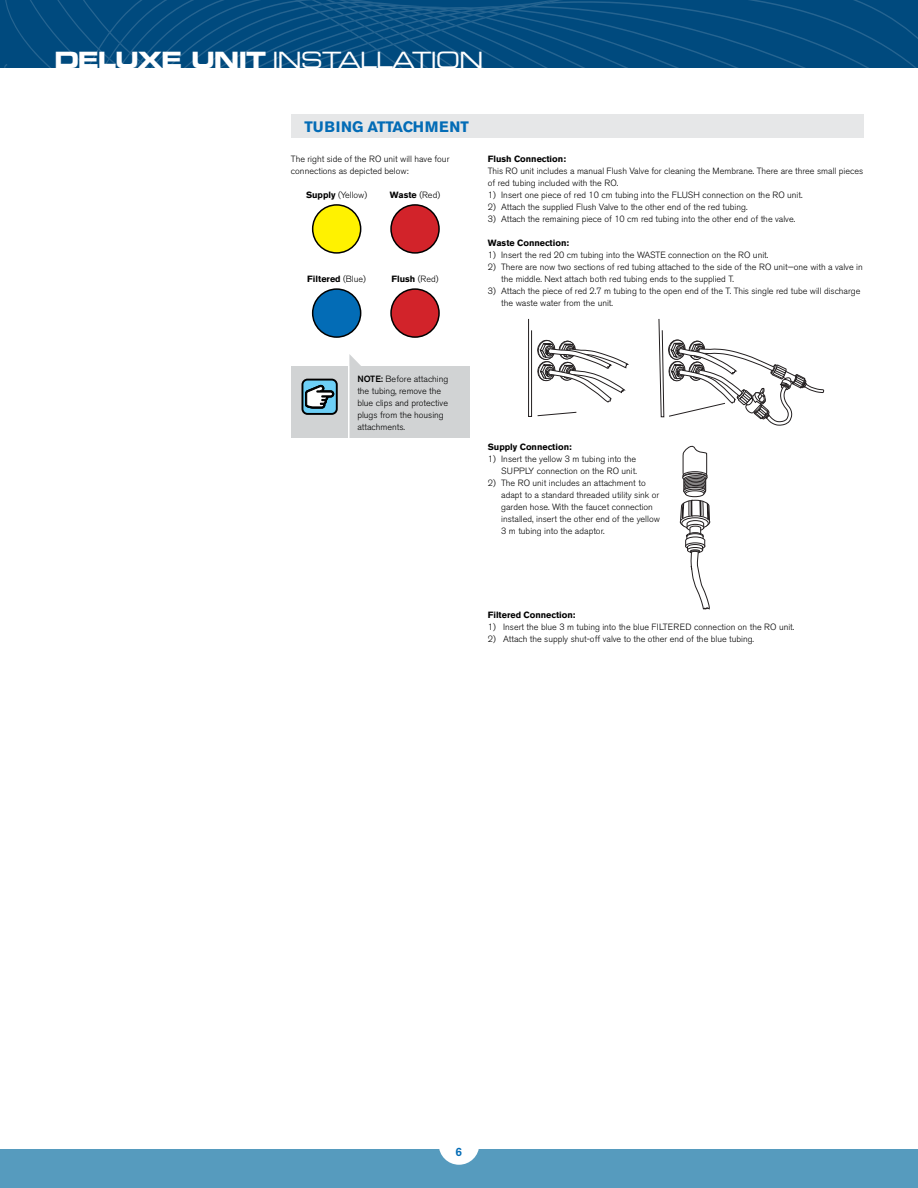
<style>
.page{position:relative;width:918px;height:1188px;background:#fff}
.page>*{position:absolute;margin:0;border:0;box-sizing:border-box;transform-origin:0 0}
.t1{font:22.5px "Eurostile Extended Two";letter-spacing:-.05em;color:#fff}
.t2{font:700 15px "Akzidenz Grotesk BE";letter-spacing:.01em;color:#036cb6}
.t3{font:500 12px "Akzidenz Grotesk BE";color:#036cb6}
.t4{font:300 9px/12px "Akzidenz Grotesk BE";color:#000}
.t5{font:700 9px "Akzidenz Grotesk BE";color:#000}
.s1{font-family:"Eurostile Bold Extended Two"}
.s2{font-weight:700}
.s3{font-weight:300}
.s4{font-weight:500}
</style>
<div class="page">
<div style="left:0;top:1150px;width:918px;height:38px;background:#569bbe"></div>
<div style="left:4px;top:0;width:59px;height:68px;background:#004a7e"></div>
<svg style="left:63px;top:0;width:855px;height:68px;background:#044d80"></svg>
<div style="left:439px;top:1124px;width:40px;height:41px;background:#fff;border-radius:50%"></div>
<div style="left:291px;top:114px;width:572px;height:24px;background:#e6e7e8"></div>
<div style="left:391px;top:205px;width:48px;height:48px;background:#d2232a;border-radius:50%"></div>
<div style="left:390px;top:204px;width:50px;height:50px;border:2px solid #000;border-radius:50%"></div>
<div style="left:391px;top:289px;width:48px;height:48px;background:#d2232a;border-radius:50%"></div>
<div style="left:390px;top:288px;width:50px;height:50px;border:2px solid #000;border-radius:50%"></div>
<div style="left:313px;top:205px;width:48px;height:48px;background:#fff200;border-radius:50%"></div>
<div style="left:312px;top:204px;width:49px;height:50px;border:2px solid #000;border-radius:50%"></div>
<div style="left:313px;top:289px;width:48px;height:48px;background:#036cb6;border-radius:50%"></div>
<div style="left:312px;top:288px;width:49px;height:50px;border:2px solid #000;border-radius:50%"></div>
<svg style="left:349px;top:354px;width:12px;height:12px"></svg>
<div style="left:291px;top:366px;width:179px;height:72px;background:#d1d3d4"></div>
<hr style="left:348px;top:366px;width:2px;height:72px;background:#fff">
<div style="left:302px;top:380px;width:35px;height:34px;background:#6dcff6;border-radius:5px"></div>
<div style="left:302px;top:379px;width:36px;height:36px;border:2px solid #000;border-radius:5px"></div>
<svg style="left:305px;top:385px;width:29px;height:24px"></svg>
<svg style="left:683px;top:445px;width:24px;height:30px"></svg>
<div style="left:683px;top:472px;width:24px;height:8px;border:1px solid #231f20;border-radius:50%"></div>
<svg style="left:680px;top:487px;width:30px;height:122px"></svg>
<div style="left:683px;top:473px;width:24px;height:8px;border:1px solid #231f20;border-radius:50%"></div>
<div style="left:683px;top:474px;width:24px;height:8px;border:1px solid #231f20;border-radius:50%"></div>
<div style="left:684px;top:475px;width:22px;height:8px;border:1px solid #231f20;border-radius:50%"></div>
<div style="left:684px;top:477px;width:22px;height:7px;border:1px solid #231f20;border-radius:50%"></div>
<div style="left:684px;top:478px;width:22px;height:8px;border:1px solid #231f20;border-radius:50%"></div>
<div style="left:684px;top:480px;width:22px;height:7px;border:1px solid #231f20;border-radius:50%"></div>
<div style="left:684px;top:481px;width:22px;height:8px;border:1px solid #231f20;border-radius:50%"></div>
<div style="left:684px;top:482px;width:22px;height:8px;border:1px solid #231f20;border-radius:50%"></div>
<div style="left:684px;top:484px;width:22px;height:7px;border:1px solid #231f20;border-radius:50%"></div>
<div style="left:684px;top:485px;width:22px;height:8px;border:1px solid #231f20;border-radius:50%"></div>
<div style="left:684px;top:487px;width:22px;height:7px;border:1px solid #231f20;border-radius:50%"></div>
<div style="left:684px;top:487px;width:22px;height:8px;border:1px solid #231f20;border-radius:50%"></div>
<div style="left:684px;top:489px;width:21px;height:7px;border:1px solid #231f20;border-radius:50%"></div>
<div style="left:685px;top:491px;width:19px;height:6px;background:#fff;border-radius:50%"></div>
<div style="left:685px;top:491px;width:19px;height:6px;border:1px solid #231f20;border-radius:50%"></div>
<svg style="left:528px;top:319px;width:100px;height:98px"></svg>
<svg style="left:659px;top:319px;width:165px;height:106px"></svg>
<h1 class="t1" style="left:54px;top:44px;width:431px"><span class="s1">DELUXE UNIT</span> INSTALLATION</h1>
<h2 class="t2" style="left:304px;top:118px;width:166px">tub ing attachment</h2>
<p class="t4" style="left:291px;top:153px;width:160px">The right side of the RO unit will have four connections as depicted below:</p>
<p class="t4" style="left:306px;top:189px;width:63px"><span class="s2">Supply</span> (Yellow)</p>
<p class="t5" style="left:390px;top:190px;width:52px">Waste <span class="s3">(Red)</span></p>
<p class="t5" style="left:307px;top:274px;width:60px">Filtered <span class="s3">(Blue)</span></p>
<p class="t5" style="left:392px;top:274px;width:49px">Flush <span class="s3">(Red)</span></p>
<p class="t5" style="left:488px;top:154px;width:80px">Flush Connection:</p>
<p class="t4" style="left:488px;top:165px;width:377px">This RO unit includes a manual Flush Valve for cleaning the Membrane. There are three small pieces of red tubing included with the RO.</p>
<p class="t4" style="left:488px;top:189px;width:316px">1) Insert one piece of red 10 cm tubing into the FLUSH connection on the RO unit.</p>
<p class="t4" style="left:488px;top:201px;width:261px">2) Attach the supplied Flush Valve to the other end of the red tubing.</p>
<p class="t4" style="left:488px;top:213px;width:309px">3) Attach the remaining piece of 10 cm red tubing into the other end of the valve.</p>
<p class="t5" style="left:488px;top:238px;width:83px">Waste Connection:</p>
<p class="t4" style="left:488px;top:249px;width:282px">1) Insert the red 20 cm tubing into the WASTE connection on the RO unit.</p>
<p class="t4" style="left:501px;top:261px;width:363px;text-indent:-14px">2) There are now two sections of red tubing attached to the side of the RO unit—one with a valve in the middle. Next attach both red tubing ends to the supplied T.</p>
<p class="t4" style="left:501px;top:285px;width:361px;text-indent:-14px">3) Attach the piece of red 2.7 m tubing to the open end of the T. This single red tube will discharge the waste water from the unit.</p>
<p class="t4" style="left:357px;top:373px;width:92px"><span class="s4">NOTE:</span> Before attaching the tubing, remove the blue clips and protective plugs from the housing attachments.</p>
<p class="t5" style="left:488px;top:442px;width:86px">Supply Connection:</p>
<p class="t4" style="left:488px;top:453px;width:151px;text-align:right">1) Insert the yellow 3 m tubing into the<br>SUPPLY connection on the RO unit.</p>
<p class="t4" style="left:501px;top:477px;width:160px;text-indent:-14px">2) The RO unit includes an attachment to adapt to a standard threaded utility sink or garden hose. With the faucet connection installed, insert the other end of the yellow 3 m tubing into the adaptor.</p>
<p class="t5" style="left:488px;top:610px;width:89px">Filtered Connection:</p>
<p class="t4" style="left:488px;top:621px;width:308px">1) Insert the blue 3 m tubing into the blue FILTERED connection on the RO unit.</p>
<p class="t4" style="left:488px;top:633px;width:268px">2) Attach the supply shut-off valve to the other end of the blue tubing.</p>
<h3 class="t3" style="left:456px;top:1144px;width:8px">6</h3>
</div>
